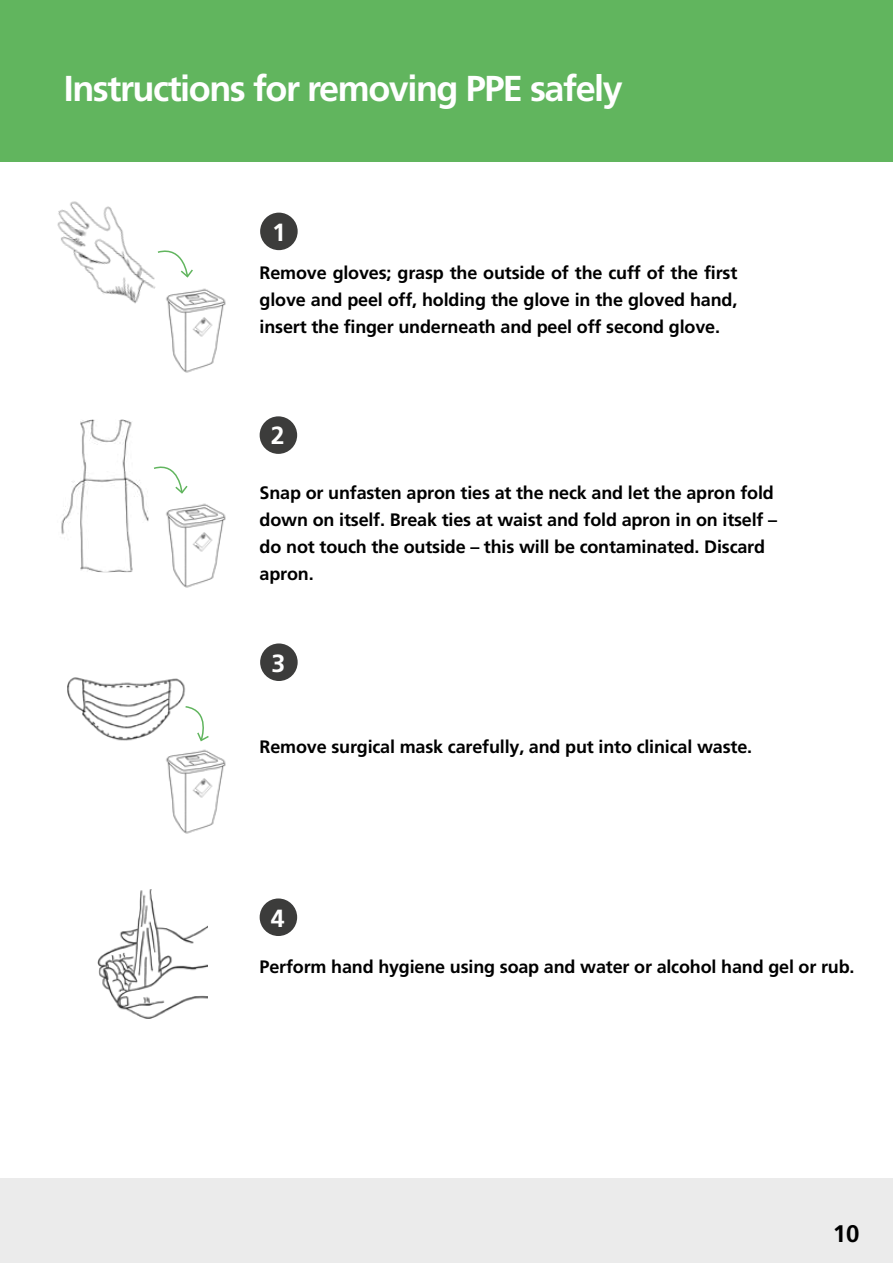
<style>
.page{position:relative;width:893px;height:1263px;background:#fff}
.page>*{position:absolute;margin:0;border:0;box-sizing:border-box;transform-origin:0 0}
.t1{font:700 36px "Frutiger";letter-spacing:-.04em;color:#fff}
.t2{font:700 24.75px "Frutiger LT Std";color:#fff}
.t3{font:700 24px "Frutiger";color:#000}
.t4{font:700 18px/27px "Frutiger";letter-spacing:-.01em;color:#000;text-align:justify}
.t5{font:700 18px "Frutiger LT Std";letter-spacing:-.01em;color:#000}
.s1{font-family:"Frutiger LT Std"}
</style>
<div class="page">
<div style="left:0;top:1178px;width:893px;height:85px;background:#ebebeb"></div>
<img style="left:0;top:161px;width:891px;height:1px">
<div style="left:0;top:0;width:893px;height:161px;background:#61b55e"></div>
<img style="left:168px;top:288px;width:58px;height:85px">
<img style="left:166px;top:503px;width:60px;height:85px">
<img style="left:166px;top:749px;width:60px;height:85px">
<img style="left:97px;top:889px;width:110px;height:130px">
<img style="left:67px;top:677px;width:119px;height:64px">
<svg style="left:184px;top:705px;width:25px;height:37px"></svg>
<svg style="left:154px;top:466px;width:34px;height:28px"></svg>
<svg style="left:175px;top:253px;width:18px;height:25px"></svg>
<img style="left:61px;top:420px;width:87px;height:152px">
<img style="left:57px;top:201px;width:118px;height:109px">
<div style="left:260px;top:213px;width:38px;height:37px;background:#3c3c3b;border-radius:50%"></div>
<div style="left:260px;top:416px;width:37px;height:38px;background:#3c3c3b;border-radius:50%"></div>
<div style="left:260px;top:643px;width:38px;height:38px;background:#3c3c3b;border-radius:50%"></div>
<div style="left:260px;top:898px;width:37px;height:38px;background:#3c3c3b;border-radius:50%"></div>
<h2 class="t1" style="left:64px;top:68px;width:561px">Instructions for removing PPE safely</h2>
<p class="t2" style="left:272px;top:217px;width:15px">1</p>
<p class="t4" style="left:260px;top:259px;width:479px">Remove gloves<span class="s1">;</span> grasp the outside of the cuff of the <span class="s1">first </span>glove and peel off, holding the glove in the gloved hand, insert the finger underneath and peel off second glove.</p>
<p class="t2" style="left:271px;top:421px;width:15px">2</p>
<p class="t4" style="left:260px;top:480px;width:519px;text-align:left"><span class="s1">Snap or unfasten</span> apron ties at the neck and let the apron fold down on itself. Break ties at waist and fold apron in on itself – do not touch the outside – this will be contaminated. Discard apron.</p>
<p class="t2" style="left:271px;top:648px;width:15px">3</p>
<p class="t4" style="left:260px;top:734px;width:494px">Remove surgical mask <span class="s1">carefully</span>, and put into clinical waste.</p>
<p class="t2" style="left:271px;top:903px;width:15px">4</p>
<p class="t5" style="left:260px;top:956px;width:596px">Perform hand hygiene using soap and water or alcohol hand gel or rub.</p>
<h3 class="t3" style="left:833px;top:1220px;width:28px">10</h3>
</div>
